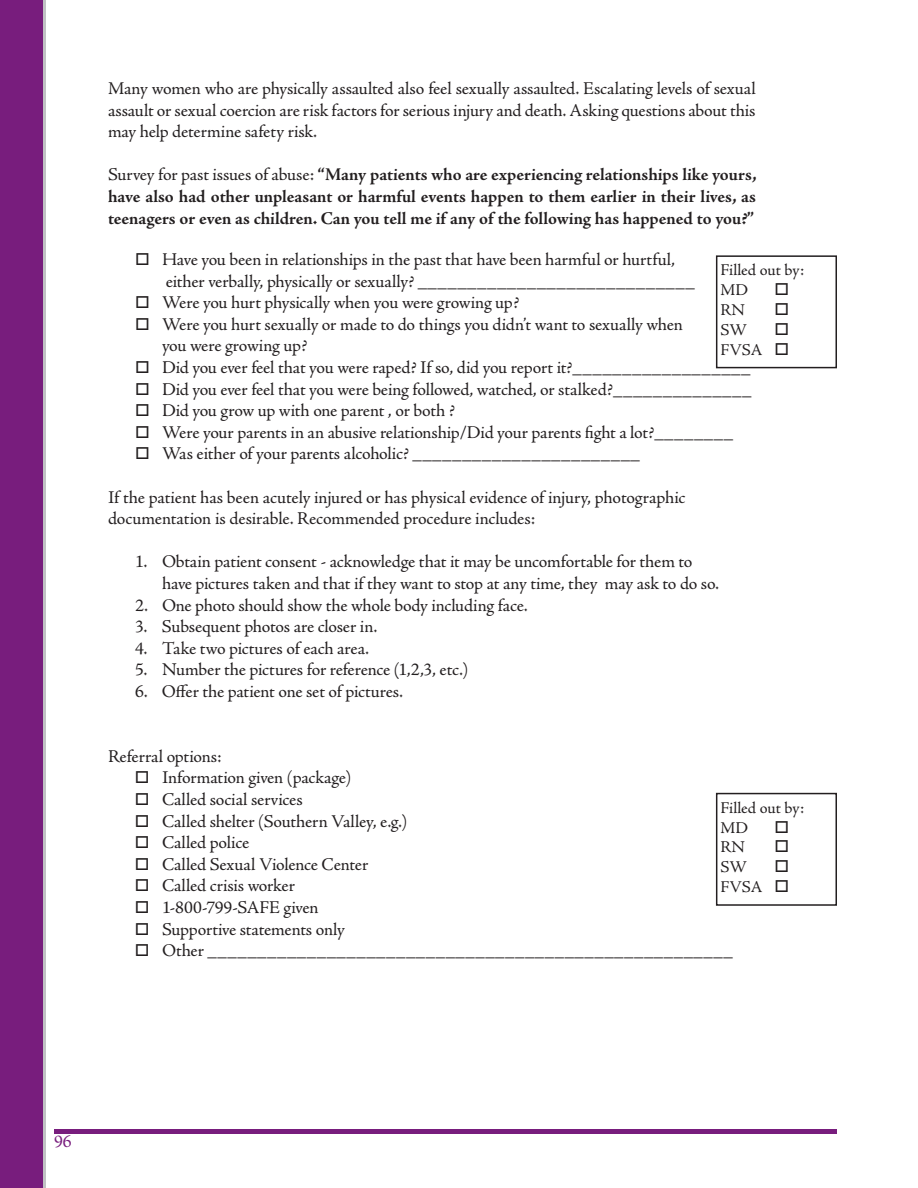
<style>
.page{position:relative;width:918px;height:1188px;background:#fff}
.page>*{position:absolute;margin:0;border:0;box-sizing:border-box;transform-origin:0 0}
.t1{font:18px/21.6px "Adobe Jenson Pro";letter-spacing:-.01em;color:#231f20}
.t2{font:700 18px/21.6px "Adobe Jenson Pro";letter-spacing:-.005em;color:#231f20;text-align:justify}
.t3{font:18px "Adobe Jenson Pro";color:#781d7d}
.t4{font:16.5px/19.8px "Adobe Jenson Pro";color:#231f20}
.s1{font-weight:400}
</style>
<div class="page">
<div style="left:41px;top:0;width:5px;height:1188px;background:#c1c2c4"></div>
<div style="left:0;top:0;width:43px;height:1188px;background:#781d7d"></div>
<hr style="left:54px;top:1130px;width:783px;height:4px;background:#781d7d">
<div style="left:716px;top:255px;width:121px;height:113px;border:2px solid #231f20"></div>
<div style="left:716px;top:793px;width:121px;height:113px;border:2px solid #231f20"></div>
<p class="t1" style="left:108px;top:78px;width:649px;text-align:justify">Many women who are physically assaulted also feel sexually assaulted. Escalating levels of sexual assault or sexual coercion are risk factors for serious injury and death. Asking questions about this may help determine safety risk.</p>
<p class="t2" style="left:108px;top:164px;width:650px"><span class="s1">Survey for past issues of abuse:</span> “Many patients who are experiencing relationships like yours, have also had other unpleasant or harmful events happen to them earlier in their lives, as teenagers or even as children. Can you tell me if any of the following has happened to you?”</p>
<p class="t1" style="left:166px;top:249px;width:531px;text-indent:-31px">□ Have you been in relationships in the past that have been harmful or hurtful, either verbally, physically or sexually? ____________________________</p>
<p class="t1" style="left:135px;top:292px;width:386px">□ Were you hurt physically when you were growing up?</p>
<p class="t1" style="left:162px;top:314px;width:523px;text-indent:-27px">□ Were you hurt sexually or made to do things you didn’t want to sexually when you were growing up?</p>
<p class="t1" style="left:135px;top:357px;width:617px">□ Did you ever feel that you were raped? If so, did you report it?__________________</p>
<p class="t1" style="left:135px;top:378px;width:618px">□ Did you ever feel that you were being followed, watched, or stalked?______________</p>
<p class="t1" style="left:135px;top:400px;width:322px">□ Did you grow up with one parent , or both ?</p>
<p class="t1" style="left:135px;top:422px;width:600px">□ Were your parents in an abusive relationship/Did your parents fight a lot?________</p>
<p class="t1" style="left:135px;top:443px;width:506px">□ Was either of your parents alcoholic? _______________________</p>
<p class="t1" style="left:108px;top:486px;width:579px">If the patient has been acutely injured or has physical evidence of injury, photographic documentation is desirable. Recommended procedure includes:</p>
<p class="t1" style="left:162px;top:551px;width:559px;text-indent:-27px">1. Obtain patient consent - acknowledge that it may be uncomfortable for them to have pictures taken and that if they want to stop at any time, they may ask to do so.</p>
<p class="t1" style="left:135px;top:594px;width:394px">2. One photo should show the whole body including face.</p>
<p class="t1" style="left:135px;top:616px;width:244px">3. Subsequent photos are closer in.</p>
<p class="t1" style="left:135px;top:638px;width:236px">4. Take two pictures of each area.</p>
<p class="t1" style="left:135px;top:659px;width:335px">5. Number the pictures for reference (1,2,3, etc.)</p>
<p class="t1" style="left:135px;top:681px;width:270px">6. Offer the patient one set of pictures.</p>
<p class="t4" style="left:720px;top:261px;width:85px">Filled out by:<br>MD</p>
<p class="t4" style="left:720px;top:300px;width:26px">RN</p>
<p class="t4" style="left:720px;top:320px;width:28px">SW</p>
<p class="t4" style="left:720px;top:340px;width:70px">FVSA □</p>
<p class="t1" style="left:108px;top:746px;width:115px">Referral options:</p>
<p class="t1" style="left:135px;top:767px;width:218px">□ Information given (package)</p>
<p class="t1" style="left:135px;top:789px;width:169px">□ Called social services</p>
<p class="t1" style="left:135px;top:810px;width:274px">□ Called shelter (Southern Valley, e.g.)</p>
<p class="t1" style="left:135px;top:832px;width:116px">□ Called police</p>
<p class="t1" style="left:135px;top:854px;width:235px">□ Called Sexual Violence Center</p>
<p class="t1" style="left:135px;top:875px;width:162px">□ Called crisis worker</p>
<p class="t1" style="left:135px;top:897px;width:185px">□ 1-800-799-SAFE given</p>
<p class="t1" style="left:135px;top:918px;width:211px">□ Supportive statements only</p>
<p class="t1" style="left:135px;top:940px;width:599px">□ Other _____________________________________________________</p>
<p class="t4" style="left:720px;top:798px;width:85px">Filled out by:<br>MD</p>
<p class="t4" style="left:720px;top:838px;width:26px">RN</p>
<p class="t4" style="left:720px;top:857px;width:28px">SW</p>
<p class="t4" style="left:720px;top:877px;width:70px">FVSA □</p>
<p class="t3" style="left:54px;top:1131px;width:19px">96</p>
</div>
